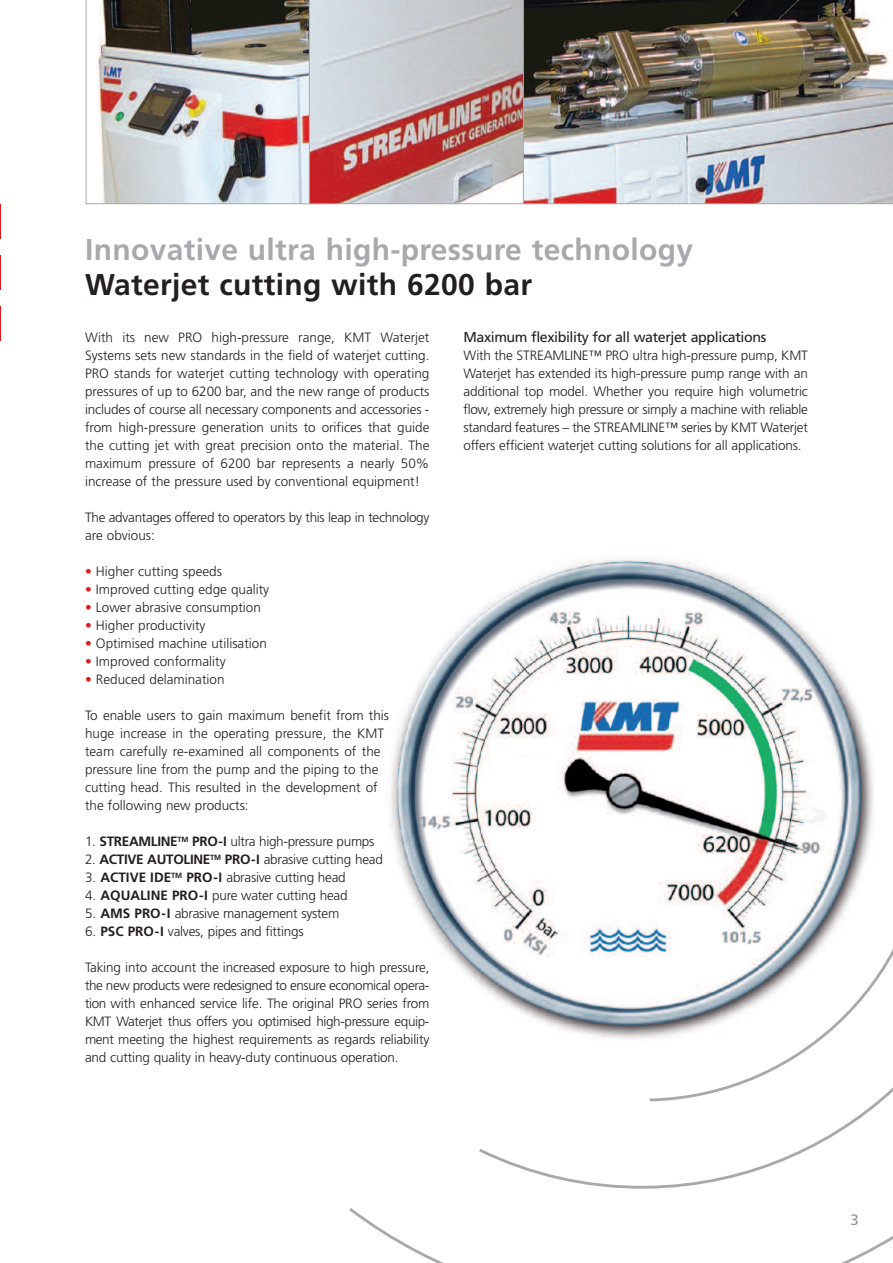
<style>
.page{position:relative;width:893px;height:1263px;background:#fff}
.page>*{position:absolute;margin:0;border:0;box-sizing:border-box;transform-origin:0 0}
.t1{font:700 30px "Frutiger";letter-spacing:.01em;color:#a8a9ad}
.t2{font:700 30px "Frutiger";letter-spacing:.01em;color:#231f20}
.t3{font:15px "Frutiger";color:#939598}
.t4{font:14.25px "Frutiger";letter-spacing:-.03em;color:#231f20}
.t5{font:300 13.5px/18px "Frutiger";color:#231f20;text-align:justify}
.t6{font:300 13.5px/18px "Frutiger";letter-spacing:-.02em;color:#231f20}
.s1{color:#e01921}
.s2{font-weight:700}
</style>
<div class="page">
<img style="left:392px;top:559px;width:481px;height:210px">
<svg style="left:349px;top:769px;width:544px;height:494px"></svg>
<hr style="left:0;top:102px;width:1px;height:34px;background:#0161aa">
<hr style="left:0;top:204px;width:1px;height:34px;background:#e01921">
<hr style="left:0;top:255px;width:1px;height:34px;background:#e01921">
<hr style="left:0;top:306px;width:1px;height:34px;background:#e01921">
<div style="left:838px;top:1212px;width:34px;height:33px;background:#fff"></div>
<img style="left:86px;top:0;width:223px;height:204px">
<img style="left:309px;top:0;width:214px;height:204px">
<img style="left:523px;top:0;width:370px;height:204px">
<h1 class="t1" style="left:85px;top:237px;width:610px">Innovative ultra high-pressure technology</h1>
<h1 class="t2" style="left:85px;top:272px;width:448px">Waterjet cutting with 6200 bar</h1>
<p class="t5" style="left:85px;top:329px;width:346px">With its new PRO high-pressure range, KMT Waterjet Systems sets new standards in the field of waterjet cutting.<br>PRO stands for waterjet cutting technology with operating pressures of up to 6200 bar, and the new range of products includes of course all necessary components and accessories - from high-pressure generation units to orifices that guide the cutting jet with great precision onto the material. The maximum pressure of 6200 bar represents a nearly 50% increase of the pressure used by conventional equipment!</p>
<p class="t6" style="left:85px;top:509px;width:346px">The advantages offered to operators by this leap in technology are obvious:</p>
<p class="t5" style="left:85px;top:563px;width:138px"><span class="s1">•</span> Higher cutting speeds</p>
<p class="t5" style="left:85px;top:581px;width:186px"><span class="s1">•</span> Improved cutting edge quality</p>
<p class="t5" style="left:85px;top:599px;width:177px"><span class="s1">•</span> Lower abrasive consumption</p>
<p class="t5" style="left:85px;top:617px;width:122px"><span class="s1">•</span> Higher productivity</p>
<p class="t5" style="left:85px;top:635px;width:183px"><span class="s1">•</span> Optimised machine utilisation</p>
<p class="t5" style="left:85px;top:653px;width:142px"><span class="s1">•</span> Improved conformality</p>
<p class="t5" style="left:85px;top:671px;width:141px"><span class="s1">•</span> Reduced delamination</p>
<p class="t5" style="left:85px;top:707px;width:306px;text-align:left">To enable users to gain maximum benefit from this huge increase in the operating pressure, the KMT team carefully re-examined all components of the pressure line from the pump and the piping to the cutting head. This resulted in the development of the following new products:</p>
<p class="t6" style="left:85px;top:833px;width:291px">1. <span class="s2">STREAMLINE</span><sup>TM</sup> <span class="s2">PRO-I</span> ultra high-pressure pumps</p>
<p class="t5" style="left:85px;top:851px;width:299px">2. <span class="s2">ACTIVE AUTOLINE</span><sup>TM</sup> <span class="s2">PRO-I</span> abrasive cutting head</p>
<p class="t5" style="left:85px;top:869px;width:262px">3. <span class="s2">ACTIVE IDE</span><sup>TM</sup> <span class="s2">PRO-I</span> abrasive cutting head</p>
<p class="t5" style="left:85px;top:887px;width:264px">4. <span class="s2">AQUALINE PRO-I</span> pure water cutting head</p>
<p class="t5" style="left:85px;top:905px;width:256px">5. <span class="s2">AMS PRO-I</span> abrasive management system</p>
<p class="t5" style="left:85px;top:923px;width:220px">6. <span class="s2">PSC PRO-I</span> valves, pipes and fittings</p>
<p class="t5" style="left:85px;top:959px;width:346px">Taking into account the increased exposure to high pressure, the new products were redesigned to ensure economical opera&shy;tion with enhanced service life. The original PRO series from KMT Waterjet thus offers you optimised high-pressure equip&shy;ment meeting the highest requirements as regards reliability and cutting quality in heavy-duty continuous operation.</p>
<p class="t4" style="left:463px;top:331px;width:304px">Maximum flexibility for all waterjet applications</p>
<p class="t5" style="left:463px;top:347px;width:346px">With the STREAMLINE™ PRO ultra high-pressure pump, KMT Waterjet has extended its high-pressure pump range with an additional top model. Whether you require high volumetric flow, extremely high pressure or simply a machine with reliable standard features – the STREAMLINE™ series by KMT Waterjet offers efficient waterjet cutting solutions for all applications.</p>
<p class="t3" style="left:850px;top:1213px;width:10px">3</p>
</div>
